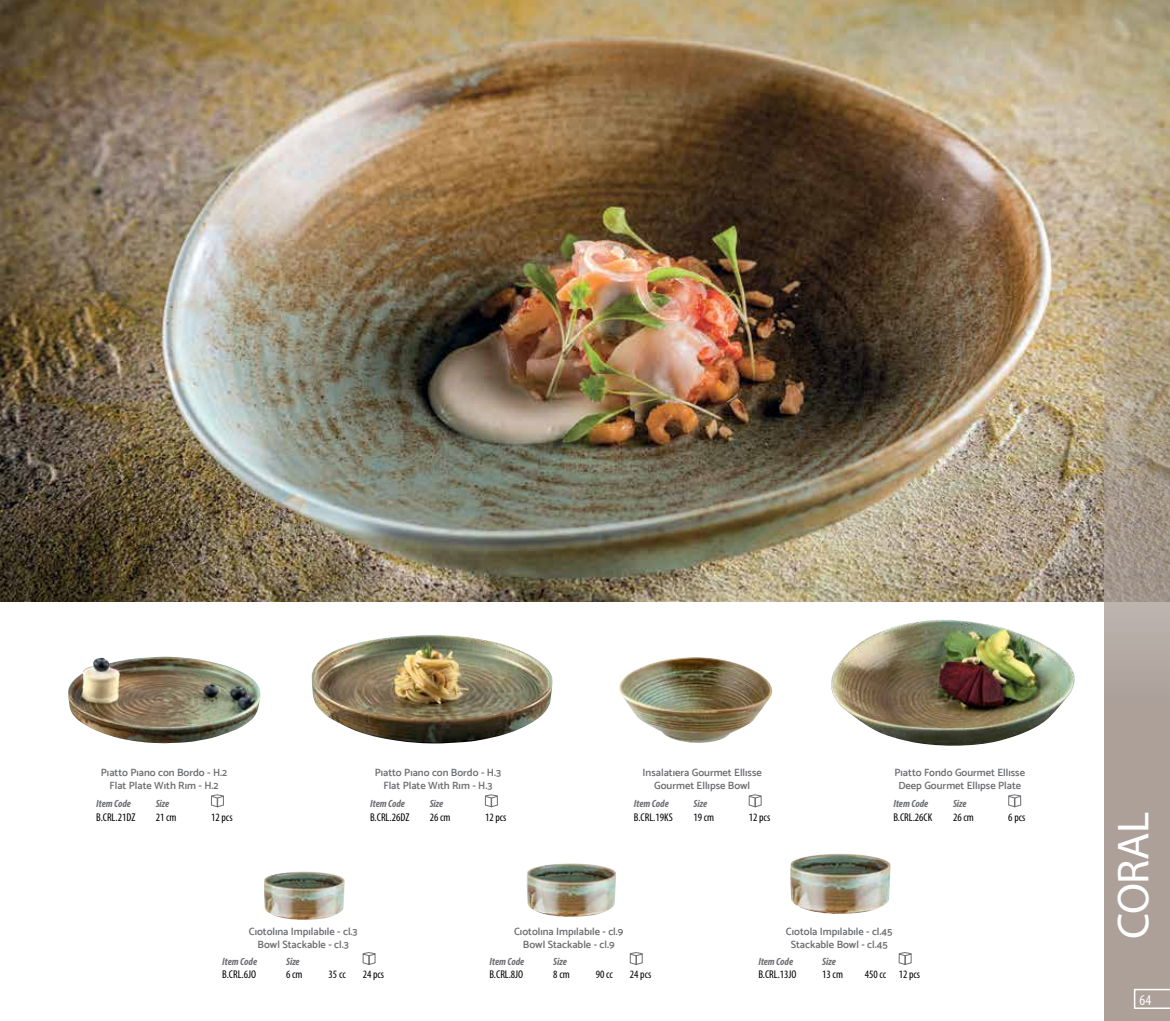
<style>
.page{position:relative;width:1170px;height:1021px;background:#fff}
.page>*{position:absolute;margin:0;border:0;box-sizing:border-box;transform-origin:0 0}
.t1{font:45px "Myriad Pro";letter-spacing:-.01em;color:#fff}
.t2{font:condensed 15px "Myriad Pro";color:#fff}
.t3{font:condensed 11.25px "Myriad Pro";color:#000}
.t4{font:600 10.5px/12.6px "Catamaran";color:#6d6e71;text-align:center}
.t5{font:italic 700 condensed 10.5px "Myriad Pro";color:#6d6e71}
</style>
<div class="page">
<img style="left:0;top:0;width:1169px;height:602px">
<svg style="left:1104px;top:124px;width:65px;height:896px;background:#aea191"></svg>
<svg style="left:1133px;top:988px;width:36px;height:20px"></svg>
<svg style="left:210px;top:794px;width:14px;height:13px"></svg>
<svg style="left:362px;top:952px;width:14px;height:13px"></svg>
<svg style="left:629px;top:952px;width:14px;height:13px"></svg>
<svg style="left:898px;top:952px;width:14px;height:13px"></svg>
<img style="left:619px;top:657px;width:154px;height:86px">
<svg style="left:1008px;top:794px;width:13px;height:13px"></svg>
<svg style="left:484px;top:794px;width:14px;height:13px"></svg>
<svg style="left:748px;top:794px;width:14px;height:13px"></svg>
<img style="left:264px;top:871px;width:81px;height:48px">
<img style="left:526px;top:863px;width:90px;height:53px">
<img style="left:790px;top:853px;width:100px;height:60px">
<img style="left:831px;top:619px;width:244px;height:127px">
<img style="left:311px;top:634px;width:242px;height:109px">
<img style="left:68px;top:656px;width:193px;height:87px">
<p class="t4" style="left:101px;top:766px;width:128px">Pıatto Pıano con Bordo - H.2<br>Flat Plate Wıth Rım - H.2</p>
<p class="t5" style="left:96px;top:797px;width:36px">Item Code</p>
<p class="t5" style="left:156px;top:797px;width:15px">Size</p>
<p class="t3" style="left:96px;top:810px;width:41px">B.CRL.21DZ</p>
<p class="t3" style="left:156px;top:810px;width:22px">21 cm</p>
<p class="t3" style="left:211px;top:810px;width:23px">12 pcs</p>
<p class="t4" style="left:249px;top:925px;width:110px">Cıotolına Impılabıle - cl.3<br>Bowl Stackable - cl.3</p>
<p class="t4" style="left:374px;top:766px;width:128px">Pıatto Pıano con Bordo - H.3<br>Flat Plate Wıth Rım - H.3</p>
<p class="t5" style="left:370px;top:797px;width:36px">Item Code</p>
<p class="t5" style="left:429px;top:797px;width:15px">Size</p>
<p class="t3" style="left:370px;top:810px;width:41px">B.CRL.26DZ</p>
<p class="t3" style="left:429px;top:810px;width:22px">26 cm</p>
<p class="t3" style="left:485px;top:810px;width:23px">12 pcs</p>
<p class="t4" style="left:514px;top:925px;width:111px">Cıotolına Impılabıle - cl.9<br>Bowl Stackable - cl.9</p>
<p class="t4" style="left:642px;top:766px;width:121px">Insalatıera Gourmet Ellısse<br>Gourmet Ellıpse Bowl</p>
<p class="t4" style="left:894px;top:766px;width:132px">Pıatto Fondo Gourmet Ellısse<br>Deep Gourmet Ellıpse Plate</p>
<p class="t5" style="left:634px;top:797px;width:36px">Item Code</p>
<p class="t5" style="left:693px;top:797px;width:15px">Size</p>
<p class="t3" style="left:634px;top:810px;width:40px">B.CRL.19KS</p>
<p class="t3" style="left:693px;top:810px;width:22px">19 cm</p>
<p class="t3" style="left:748px;top:810px;width:23px">12 pcs</p>
<h1 class="t1" style="left:1105px;top:939px;width:129px;rotate:-90deg">CORAL</h1>
<p class="t5" style="left:893px;top:797px;width:36px">Item Code</p>
<p class="t5" style="left:952px;top:797px;width:15px">Size</p>
<p class="t3" style="left:893px;top:810px;width:40px">B.CRL.26CK</p>
<p class="t3" style="left:952px;top:810px;width:22px">26 cm</p>
<p class="t3" style="left:1008px;top:810px;width:19px">6 pcs</p>
<p class="t4" style="left:785px;top:925px;width:108px">Cıotola Impılabıle - cl.45<br>Stackable Bowl - cl.45</p>
<p class="t5" style="left:222px;top:954px;width:36px">Item Code</p>
<p class="t5" style="left:286px;top:954px;width:15px">Size</p>
<p class="t3" style="left:222px;top:967px;width:35px">B.CRL.6JO</p>
<p class="t3" style="left:286px;top:967px;width:18px">6 cm</p>
<p class="t3" style="left:328px;top:967px;width:19px">35 cc</p>
<p class="t3" style="left:362px;top:967px;width:23px">24 pcs</p>
<p class="t5" style="left:489px;top:954px;width:36px">Item Code</p>
<p class="t5" style="left:553px;top:954px;width:15px">Size</p>
<p class="t3" style="left:489px;top:967px;width:35px">B.CRL.8JO</p>
<p class="t3" style="left:553px;top:967px;width:18px">8 cm</p>
<p class="t3" style="left:595px;top:967px;width:19px">90 cc</p>
<p class="t3" style="left:629px;top:967px;width:23px">24 pcs</p>
<p class="t5" style="left:758px;top:954px;width:36px">Item Code</p>
<p class="t5" style="left:822px;top:954px;width:15px">Size</p>
<p class="t3" style="left:758px;top:967px;width:40px">B.CRL.13JO</p>
<p class="t3" style="left:822px;top:967px;width:22px">13 cm</p>
<p class="t3" style="left:864px;top:967px;width:57px">450 cc 12 pcs</p>
<h2 class="t2" style="left:1139px;top:990px;width:13px">64</h2>
</div>
